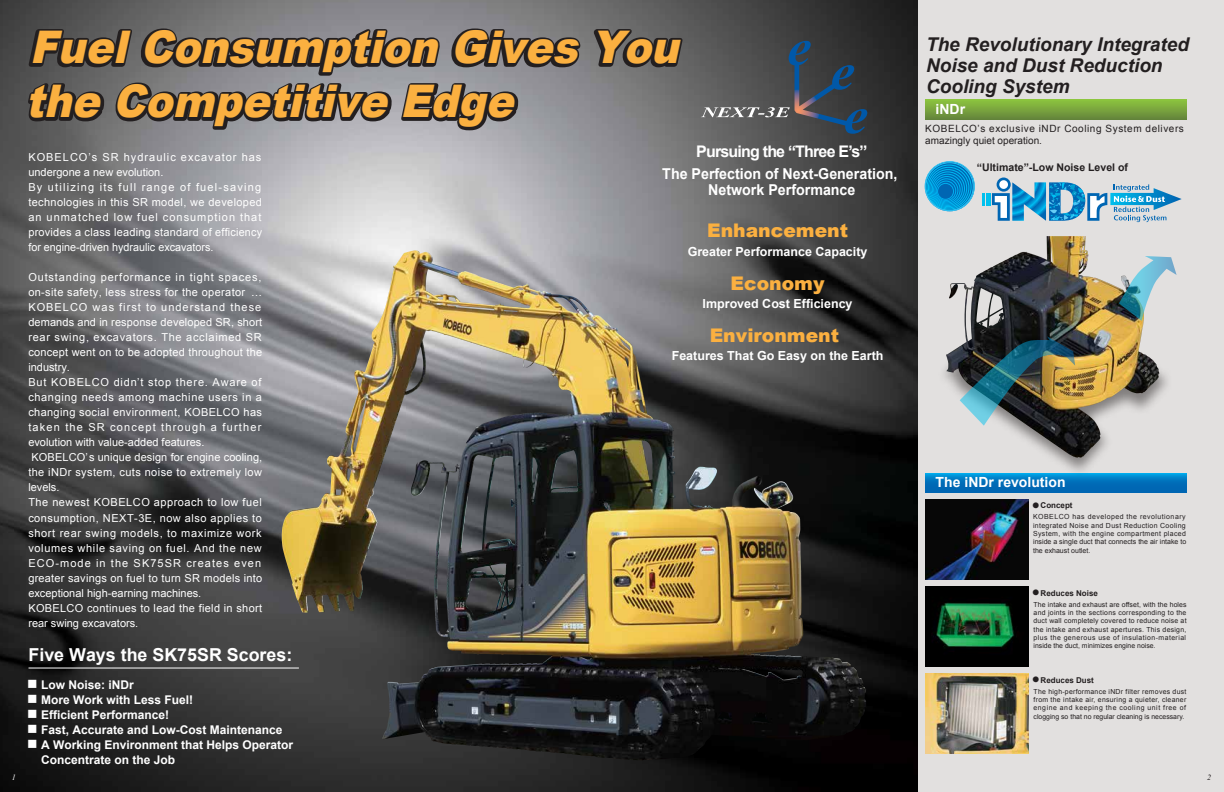
<style>
.page{position:relative;width:1224px;height:792px;background:#fff}
.page>*{position:absolute;margin:0;border:0;box-sizing:border-box;transform-origin:0 0}
.t1{font:italic 900 45px/54.1px "Arial";color:#fbb040;scale:.92 1}
.t2{font:italic 700 19px/21px "Arial";color:#231f20}
.t3{font:900 18.8px "Arial";color:#fbb040}
.t4{font:700 17.8px "Arial";color:#fff}
.t5{font:700 16px "Arial";letter-spacing:-.05em;color:#fff}
.t6{font:700 15px/16px "Arial";color:#fff;text-align:center;scale:.95 1}
.t7{font:700 14px "Arial";color:#fff}
.t8{font:14px/15px "Wingdings";color:#fff;text-align:justify}
.t9{font:700 12.5px "Arial";color:#fff}
.t10{font:700 12px/15px "Arial";color:#fff}
.t11{font:11px/15px "Arial";letter-spacing:.035em;color:#fff}
.t12{font:700 10.6px "Arial";color:#231f20}
.t13{font:10px/12.8px "Arial";letter-spacing:.055em;color:#231f20}
.t14{font:700 8px "Arial";color:#231f20}
.t15{font:italic 8px "Times New Roman";color:#fff}
.t16{font:italic 8px "Times New Roman";color:#231f20}
.t17{font:7px/8.4px "Arial";color:#231f20;text-align:justify}
.t18{font:6.9px/8.3px "Arial";color:#231f20;text-align:justify}
</style>
<div class="page">
<img style="left:0;top:0;width:918px;height:792px">
<div style="left:918px;top:0;width:306px;height:792px;background:#e2e0df"></div>
<div style="left:925px;top:99px;width:261px;height:20px;background:linear-gradient(to bottom,#8ec63f,#688a3c)"></div>
<img style="left:925px;top:503px;width:104px;height:77px">
<img style="left:925px;top:587px;width:104px;height:80px">
<img style="left:925px;top:674px;width:104px;height:80px">
<svg style="left:925px;top:161px;width:50px;height:50px"></svg>
<div style="left:925px;top:161px;width:50px;height:50px;border:1px solid #39c6f4;border-radius:50%"></div>
<div style="left:926px;top:163px;width:47px;height:47px;border:1px solid #2bc5f4;border-radius:50%"></div>
<div style="left:927px;top:165px;width:44px;height:44px;border:1px solid #00c2f3;border-radius:50%"></div>
<div style="left:928px;top:167px;width:41px;height:41px;border:1px solid #00bff3;border-radius:50%"></div>
<div style="left:930px;top:169px;width:37px;height:38px;border:1px solid #00bcf2;border-radius:50%"></div>
<div style="left:931px;top:172px;width:34px;height:34px;border:1px solid #00baf2;border-radius:50%"></div>
<div style="left:932px;top:174px;width:31px;height:30px;border:1px solid #00b7f1;border-radius:50%"></div>
<div style="left:933px;top:176px;width:27px;height:27px;border:1px solid #00b5f1;border-radius:50%"></div>
<div style="left:935px;top:179px;width:23px;height:23px;border:1px solid #00b3f0;border-radius:50%"></div>
<div style="left:936px;top:181px;width:20px;height:20px;border:1px solid #00b1f0;border-radius:50%"></div>
<div style="left:937px;top:183px;width:17px;height:17px;border:1px solid #00aeef;border-radius:50%"></div>
<div style="left:997px;top:178px;width:14px;height:14px;background:#0066b3;border-radius:50%"></div>
<svg style="left:999px;top:180px;width:9px;height:9px"></svg>
<svg style="left:982px;top:182px;width:200px;height:40px"></svg>
<img style="left:909px;top:260px;width:278px;height:243px">
<img style="left:946px;top:236px;width:139px;height:137px">
<img style="left:960px;top:336px;width:115px;height:90px">
<svg style="left:1119px;top:256px;width:58px;height:65px"></svg>
<svg style="left:20px;top:22px;width:666px;height:113px;background:#605f61"></svg>
<hr style="left:29px;top:668px;width:270px;height:1px;background:#fff">
<svg style="left:701px;top:41px;width:166px;height:93px;background:#4a5055"></svg>
<img style="left:282px;top:250px;width:138px;height:363px">
<h1 class="t1" style="left:25px;top:18px;width:726px">FuelConsumption Gives You the Competitive Edge</h1>
<p class="t11" style="left:28px;top:150px;width:235px">KOBELCO’s SR hydraulic excavator has undergone a new evolution.<br>By utilizing its full range of fuel-saving technologies in this SR model, we developed an unmatched low fuel consumption that provides a class leading standard of efficiency for engine-driven hydraulic excavators.</p>
<p class="t11" style="left:28px;top:270px;width:236px">Outstanding performance in tight spaces, on-site safety, less stress for the operator … KOBELCO was first to understand these demands and in response developed SR, short rear swing, excavators. The acclaimed SR concept went on to be adopted throughout the industry.<br>But KOBELCO didn’t stop there. Aware of changing needs among machine users in a changing social environment, KOBELCO has taken the SR concept through a further evolution with value-added features.<br>KOBELCO’s unique design for engine cooling, the iNDr system, cuts noise to extremely low levels.<br>The newest KOBELCO approach to low fuel consumption, NEXT-3E, now also applies to short rear swing models, to maximize work volumes while saving on fuel. And the new ECO-mode in the SK75SR creates even greater savings on fuel to turn SR models into exceptional high-earning machines.<br>KOBELCO continues to lead the field in short rear swing excavators.</p>
<h3 class="t4" style="left:29px;top:642px;width:265px">Five Ways the SK75SR Scores:</h3>
<p class="t8" style="left:27px;top:677px;width:12px">■ ■ ■ ■ ■</p>
<p class="t10" style="left:41px;top:678px;width:254px">Low Noise: iNDr<br>More Work with Less Fuel!<br>Efficient Performance!<br>Fast, Accurate and Low-Cost Maintenance<br>A Working Environment that Helps Operator<br>Concentrate on the Job</p>
<h3 class="t5" style="left:696px;top:140px;width:173px">Pursuing the “Three E’s”</h3>
<h3 class="t6" style="left:662px;top:166px;width:249px">The Perfection of Next-Generation,<br>Network Performance</h3>
<h3 class="t3" style="left:707px;top:217px;width:142px">Enhancement</h3>
<p class="t9" style="left:688px;top:243px;width:181px">Greater Performance Capacity</p>
<h3 class="t3" style="left:731px;top:269px;width:95px">Economy</h3>
<p class="t9" style="left:703px;top:295px;width:151px">Improved Cost Efficiency</p>
<h3 class="t3" style="left:710px;top:321px;width:131px">Environment</h3>
<p class="t9" style="left:672px;top:348px;width:213px">Features That Go Easy on the Earth</p>
<h2 class="t2" style="left:926px;top:34px;width:264px">The Revolutionary Integrated<br>Noise and Dust Reduction<br>Cooling System</h2>
<p class="t13" style="left:925px;top:122px;width:260px">KOBELCO’s exclusive iNDr Cooling System delivers amazingly quiet operation.</p>
<p class="t7" style="left:936px;top:100px;width:31px">iNDr</p>
<p class="t12" style="left:977px;top:160px;width:153px">“Ultimate”-Low Noise Level of</p>
<p class="t7" style="left:936px;top:473px;width:131px">The iNDr revolution</p>
<p class="t14" style="left:1032px;top:500px;width:42px">●Concept</p>
<p class="t17" style="left:1033px;top:513px;width:155px">KOBELCO has developed the revolutionary integrated Noise and Dust Reduction Cooling System, with the engine compartment placed inside a single duct that connects the air intake to the exhaust outlet.</p>
<p class="t14" style="left:1032px;top:587px;width:67px">●Reduces Noise</p>
<p class="t18" style="left:1034px;top:600px;width:155px">The intake and exhaust are offset, with the holes and joints in the sections corresponding to the duct wall completely covered to reduce noise at the intake and exhaust apertures. This design, plus the generous use of insulation-material inside the duct, minimizes engine noise.</p>
<p class="t14" style="left:1032px;top:675px;width:63px">●Reduces Dust</p>
<p class="t18" style="left:1034px;top:687px;width:154px">The high-performance iNDr filter removes dust from the intake air, ensuring a quieter, cleaner engine and keeping the cooling unit free of clogging so that no regular cleaning is necessary.</p>
<p class="t15" style="left:12px;top:772px;width:5px">1</p>
<p class="t16" style="left:1207px;top:772px;width:5px">2</p>
</div>
